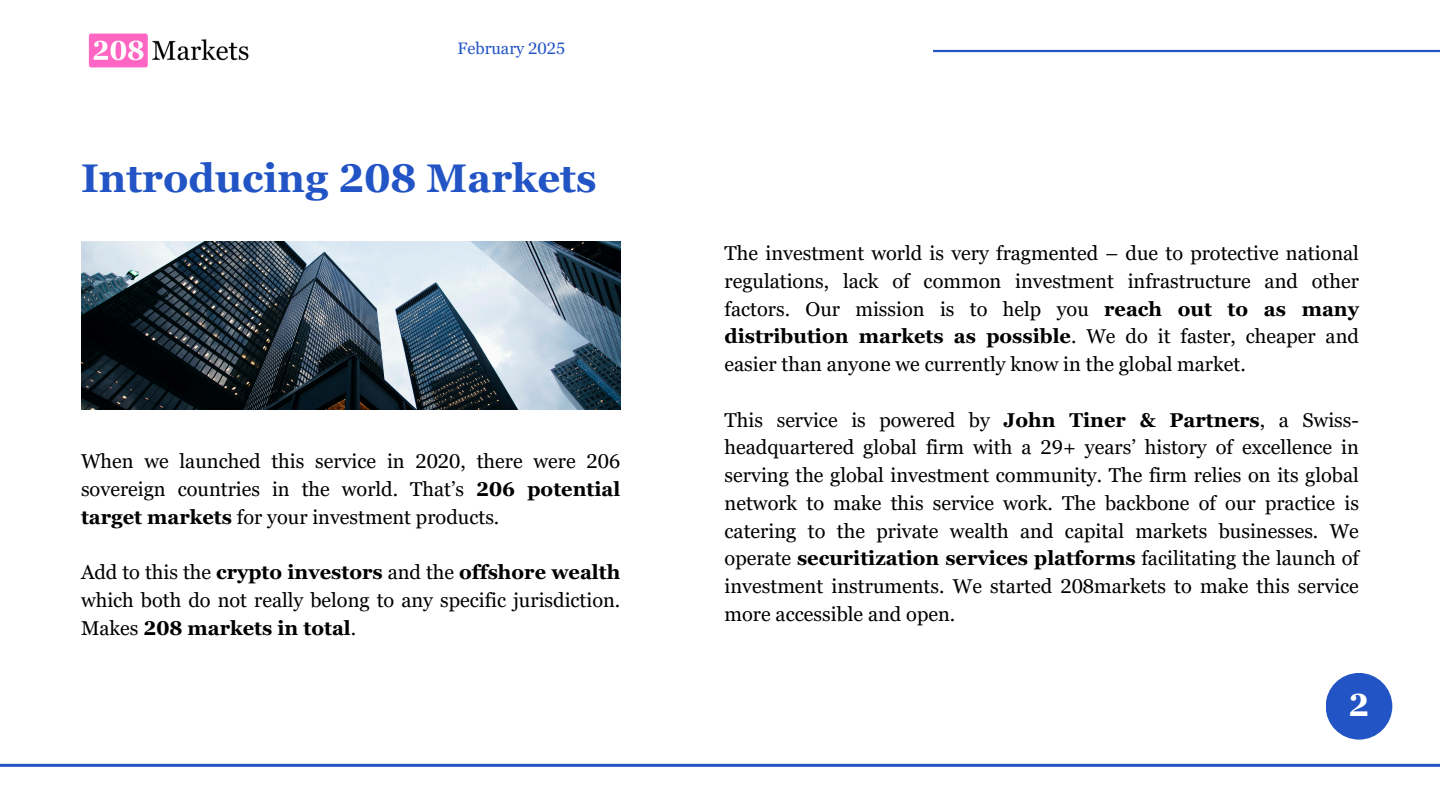
<style>
.page{position:relative;width:1440px;height:810px;background:#fff}
.page>*{position:absolute;margin:0;border:0;box-sizing:border-box;transform-origin:0 0}
.t1{font:700 40px "Georgia Pro";color:#2254c5}
.t2{font:700 32px "Georgia Pro";color:#fff}
.t3{font:20px/27.8px "Georgia Pro";color:#000;text-align:justify}
.t4{font:16.6px "Georgia Pro";color:#2254c5}
.s1{font-weight:700}
</style>
<div class="page">
<hr style="left:0;top:764px;width:1440px;height:3px;background:#2254c5">
<hr style="left:933px;top:50px;width:507px;height:2px;background:#2254c5">
<img style="left:88px;top:33px;width:161px;height:35px">
<img style="left:81px;top:242px;width:539px;height:168px">
<div style="left:1326px;top:673px;width:66px;height:67px;background:#2254c5;border-radius:50%"></div>
<h2 class="t4" style="left:457px;top:38px;width:110px">February 2025</h2>
<p class="t1" style="left:81px;top:155px;width:517px">Introducing 208 Markets</p>
<p class="t3" style="left:81px;top:447px;width:541px">When we launched this service in 2020, there were 206 sovereign countries in the world. That’s <span class="s1">206 potential target markets</span> for your investment products.</p>
<p class="t3" style="left:81px;top:558px;width:541px">Add to this the <span class="s1">crypto investors</span> and the <span class="s1">offshore wealth </span>which both do not really belong to any specific jurisdiction.<br>Makes <span class="s1">208 markets in total</span>.</p>
<h1 class="t3" style="left:725px;top:239px;width:636px">The investment world is very fragmented – due to protective national regulations, lack of common investment infrastructure and other factors. Our mission is to help you <span class="s1">reach out to as many distribution markets as possible</span>. We do it faster, cheaper and easier than anyone we currently know in the global market.</h1>
<p class="t3" style="left:725px;top:406px;width:636px">This service is powered by <span class="s1">John Tiner &amp; Partners</span>, a Swiss&shy;headquartered global firm with a 29+ years’ history of excellence in serving the global investment community. The firm relies on its global network to make this service work. The backbone of our practice is catering to the private wealth and capital markets businesses. We operate <span class="s1">securitization services platforms</span> facilitating the launch of investment instruments. We started 208markets to make this service more accessible and open.</p>
<h2 class="t2" style="left:1349px;top:687px;width:22px">2</h2>
</div>
